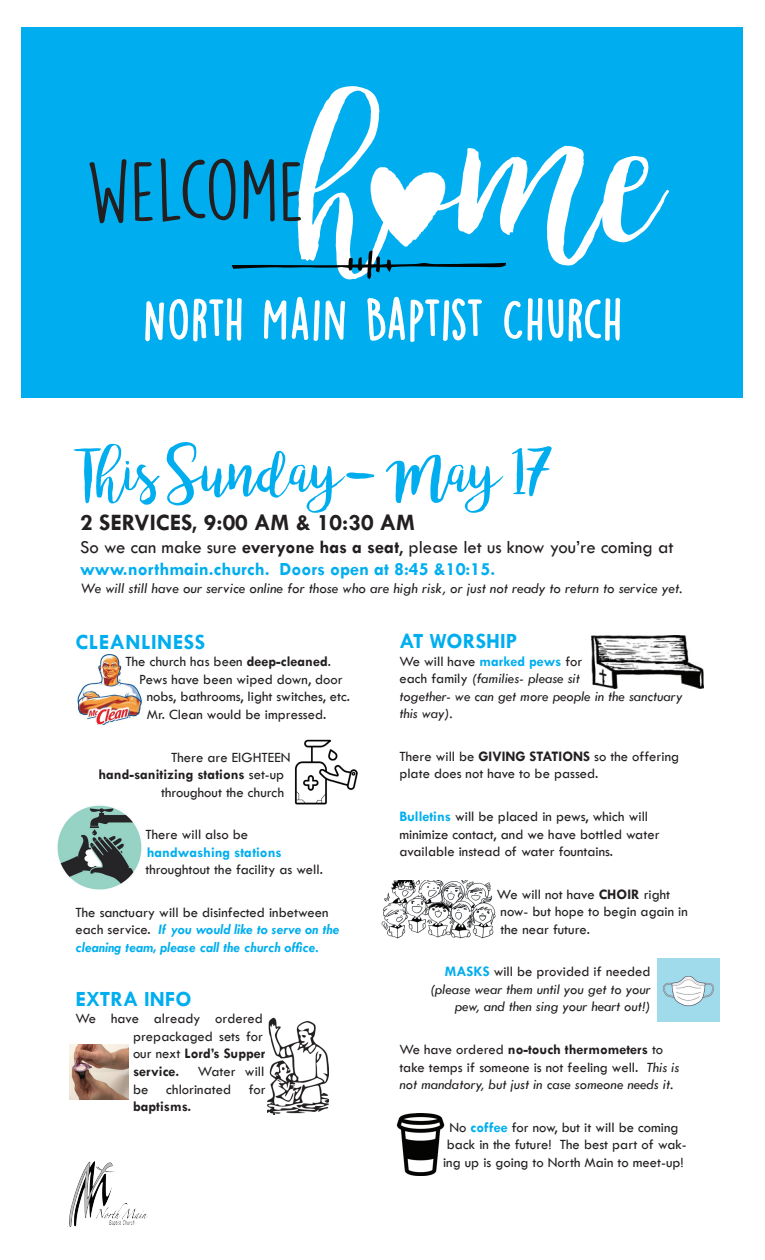
<style>
.page{position:relative;width:765px;height:1260px;background:#fff}
.page>*{position:absolute;margin:0;border:0;box-sizing:border-box;transform-origin:0 0}
.t1{font:194.5px "bromello";color:#fff}
.t2{font:78.88px "DK Lemon Yellow Sun";color:#231f20}
.t3{font:60px "bromello";color:#00aeef}
.t4{font:50px "DK Lemon Yellow Sun";letter-spacing:.03em;color:#fff}
.t5{font:700 23.75px "Tw Cen";color:#231f20}
.t6{font:700 21.88px "Tw Cen";color:#00aeef}
.t7{font:700 21.88px "Tw Cen";letter-spacing:.025em;color:#00aeef}
.t8{font:18.75px/22.5px "Tw Cen";color:#231f20}
.t9{font:italic 15px "Tw Cen";color:#231f20}
.t10{font:14.62px/17.5px "Tw Cen";color:#231f20}
.t11{font:italic 14.62px/17.5px "Tw Cen";color:#231f20}
.t12{font:italic 700 14.62px/17.5px "Tw Cen";color:#00aeef}
.t13{font:700 14.62px "Tw Cen";color:#231f20}
.t14{font:700 14.62px "Tw Cen";color:#00aeef}
.s1{font-weight:700}
.s2{font-weight:700;color:#00aeef}
.s3{font-weight:400}
.s4{font-weight:400;font-style:normal;color:#231f20}
.s5{font-style:normal}
.s6{font-weight:700;font-style:normal;color:#00aeef}
.s7{font-style:italic}
</style>
<div class="page">
<div style="left:21px;top:27px;width:721px;height:371px;background:#00aeef"></div>
<img style="left:69px;top:1044px;width:60px;height:55px">
<img style="left:77px;top:655px;width:65px;height:70px">
<img style="left:268px;top:1017px;width:61px;height:97px">
<img style="left:294px;top:739px;width:64px;height:66px">
<img style="left:57px;top:805px;width:85px;height:85px">
<img style="left:657px;top:958px;width:63px;height:63px">
<img style="left:396px;top:1114px;width:49px;height:62px">
<img style="left:381px;top:880px;width:115px;height:59px">
<img style="left:69px;top:1162px;width:79px;height:64px">
<svg style="left:145px;top:253px;width:476px;height:89px"></svg>
<img style="left:369px;top:167px;width:77px;height:86px">
<img style="left:591px;top:635px;width:113px;height:53px">
<h1 class="t1" style="left:302px;top:61px;width:365px">home</h1>
<h3 class="t4" style="left:144px;top:289px;width:480px">NORTH MAIN BAPTIST CHURCH</h3>
<h2 class="t2" style="left:86px;top:143px;width:221px">WELCOME</h2>
<h3 class="t3" style="left:80px;top:436px;width:473px">This Sunday- May 17</h3>
<h3 class="t5" style="left:80px;top:508px;width:337px">2 Services, 9:00 AM &amp; 10:30 AM</h3>
<p class="t8" style="left:80px;top:535px;width:595px">So we can make sure <span class="s1">everyone has a seat</span>, please let us know you’re coming at <span class="s2">www.northmain.church. Doors open at 8:45 &amp;10:15.</span></p>
<p class="t9" style="left:80px;top:579px;width:604px">We will still have our service online for those who are high risk, or just not ready to return to service yet.</p>
<h3 class="t7" style="left:76px;top:629px;width:120px">Cleanliness</h3>
<p class="t10" style="left:126px;top:653px;width:207px">The church has been <span class="s1">deep-cleaned</span>.</p>
<p class="t10" style="left:139px;top:670px;width:205px">Pews have been wiped down, door</p>
<p class="t10" style="left:147px;top:688px;width:205px">nobs, bathrooms, light switches, etc.</p>
<p class="t10" style="left:147px;top:706px;width:181px">Mr. Clean would be impressed.</p>
<p class="t10" style="left:171px;top:748px;width:121px">There are EIGHTEEN</p>
<p class="t13" style="left:98px;top:766px;width:187px">hand-sanitizing stations <span class="s3">set-up</span></p>
<p class="t10" style="left:161px;top:783px;width:125px">throughout the church</p>
<p class="t10" style="left:146px;top:826px;width:104px">There will also be</p>
<p class="t14" style="left:147px;top:843px;width:136px">handwashing stations</p>
<p class="t10" style="left:146px;top:861px;width:179px">throughtout the facility as well.</p>
<p class="t12" style="left:76px;top:903px;width:266px"><span class="s4">The sanctuary will be disinfected inbetween each service.</span> If you would like to serve on the cleaning team, please call the church office.</p>
<h3 class="t6" style="left:76px;top:986px;width:118px">Extra Info</h3>
<p class="t10" style="left:133px;top:1010px;width:134px;text-indent:-58px">We have already ordered prepackaged sets for our next <span class="s1">Lord’s Supper service.</span></p>
<h3 class="t6" style="left:399px;top:628px;width:120px">At Worship</h3>
<p class="t11" style="left:399px;top:652px;width:285px"><span class="s5">We will have</span> <span class="s6">marked pews</span> <span class="s5">for<br>each family</span> (families- please sit<br>together- we can get more people in the sanctuary this way).</p>
<p class="t10" style="left:399px;top:748px;width:281px">There will be <span class="s1">giving stations</span> so the offering plate does not have to be passed.</p>
<p class="t10" style="left:399px;top:808px;width:262px"><span class="s2">Bulletins</span> will be placed in pews, which will minimize contact, and we have bottled water available instead of water fountains.</p>
<p class="t10" style="left:497px;top:885px;width:192px">We will not have <span class="s1">choir</span> right now- but hope to begin again in the near future.</p>
<p class="t11" style="left:430px;top:963px;width:222px;text-align:right"><span class="s6">Masks</span> <span class="s5">will be provided if needed </span>(please wear them until you get to your pew, and then sing your heart out!)</p>
<p class="t10" style="left:399px;top:1041px;width:282px">We have ordered <span class="s1">no-touch thermometers</span> to take temps if someone is not feeling well. <span class="s7">This is not mandatory, but just in case someone needs it.</span></p>
<p class="t10" style="left:443px;top:1118px;width:245px;text-align:center">No <span class="s2">coffee</span> for now, but it will be coming back in the future! The best part of wak&shy;ing up is going to North Main to meet-up!</p>
<p class="t10" style="left:133px;top:1063px;width:134px;text-align:right">Water will<br>be chlorinated for</p>
<p class="t13" style="left:133px;top:1098px;width:60px">baptisms.</p>
</div>
